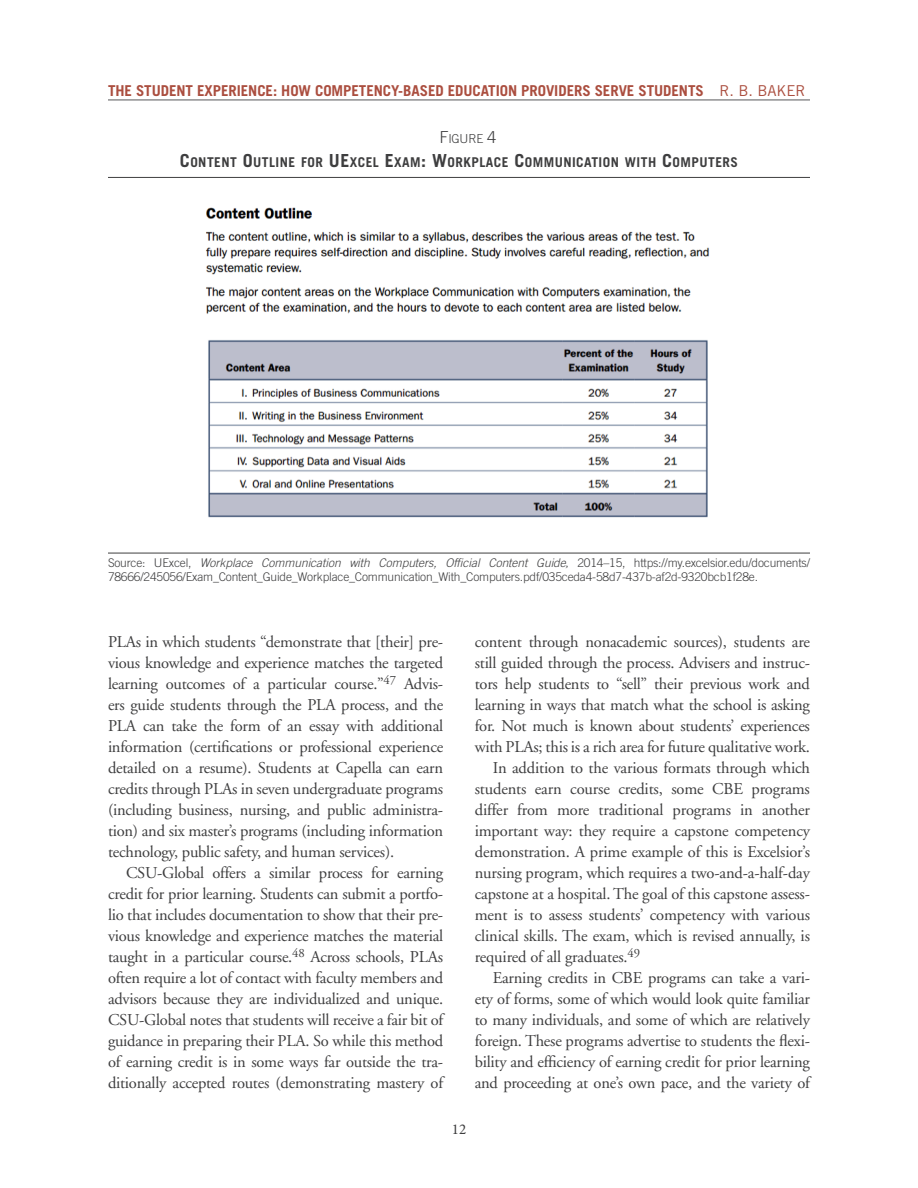
<style>
.page{position:relative;width:918px;height:1188px;background:#fff}
.page>*{position:absolute;margin:0;border:0;box-sizing:border-box;transform-origin:0 0}
.Body_Text{font:16.5px/21px "Adobe Garamond";letter-spacing:-.015em;color:#3e3e3f;text-align:justify}
.Subhead_B{font:16.5px/21px "Adobe Garamond";letter-spacing:-.015em;color:#3e3e3f;text-align:justify}
.t1{font:700 15px "Trade Gothic";letter-spacing:-.005em;color:#ab4e3f}
.t2{font:15px "Minion Pro";color:#3e3e3f}
.Table_Title_2{font:700 13.5px "Trade Gothic";letter-spacing:.035em;color:#3e3e3f}
.Table_Title_1{font:300 12.3px "Trade Gothic";letter-spacing:-.02em;color:#3e3e3f}
.Table_Source{font:300 12px/14.4px "Trade Gothic";letter-spacing:-.015em;color:#3e3e3f}
.s1{font-weight:400}
.s2{font-size:16.5px}
.s3{font-size:18px}
.s4{font-style:italic}
.s5{font-family:"Adobe Garamond";font-weight:400;font-style:italic}
</style>
<div class="page">
<hr style="left:108px;top:100px;width:702px;height:1px;background:#57585a">
<hr style="left:108px;top:177px;width:702px;height:1px;background:#3e3e3f">
<hr style="left:108px;top:553px;width:702px;height:1px;background:#3e3e3f">
<img style="left:205px;top:207px;width:504px;height:311px">
<p class="t1" style="left:108px;top:82px;width:699px">THE STUDENT EXPERIENCE: HOW COMPETENCY-BASED EDUCATION PROVIDERS SERVE STUDENTS <span class="s1">R. B. BAKER</span></p>
<p class="Table_Title_1" style="left:440px;top:131px;width:58px"><span class="s2">F</span>IGURE <span class="s2">4</span></p>
<p class="Table_Title_2" style="left:180px;top:154px;width:560px"><span class="s3">C</span>ONTENT <span class="s3">O</span>UTLINE FOR <span class="s3">UE</span>XCEL <span class="s3">E</span>XAM<span class="s3">: W</span>ORKPLACE <span class="s3">C</span>OMMUNICATION WITH <span class="s3">C</span>OMPUTERS</p>
<p class="Table_Source" style="left:108px;top:555px;width:704px">Source: UExcel, <span class="s4">Workplace Communication with Computers, Official Content Guide</span><span class="s5">,</span> 2014–15, https://my.excelsior.edu/documents/<br>78666/245056/Exam_Content_Guide_Workplace_Communication_With_Computers.pdf/035ceda4-58d7-437b-af2d-9320bcb1f28e.</p>
<p class="Subhead_B" style="left:108px;top:631px;width:337px">PLAs in which students “demonstrate that [their] pre&shy;vious knowledge and experience matches the targeted learning outcomes of a particular course.”<sup>47</sup> Advis&shy;ers guide students through the PLA process, and the PLA can take the form of an essay with additional information (certifications or professional experience detailed on a resume). Students at Capella can earn credits through PLAs in seven undergraduate programs (including business, nursing, and public administra&shy;tion) and six master’s programs (including information technology, public safety, and human services).</p>
<p class="Body_Text" style="left:108px;top:862px;width:337px;text-indent:18px">CSU-Global offers a similar process for earning credit for prior learning. Students can submit a portfo&shy;lio that includes documentation to show that their pre&shy;vious knowledge and experience matches the material taught in a particular course.<sup>48</sup> Across schools, PLAs often require a lot of contact with faculty members and advisors because they are individualized and unique.<br>CSU-Global notes that students will receive a fair bit of guidance in preparing their PLA. So while this method of earning credit is in some ways far outside the tra&shy;ditionally accepted routes (demonstrating mastery of</p>
<p class="Body_Text" style="left:475px;top:631px;width:337px">content through nonacademic sources), students are still guided through the process. Advisers and instruc&shy;tors help students to “sell” their previous work and learning in ways that match what the school is asking for. Not much is known about students’ experiences with PLAs; this is a rich area for future qualitative work.</p>
<p class="Body_Text" style="left:475px;top:757px;width:337px;text-indent:18px">In addition to the various formats through which students earn course credits, some CBE programs differ from more traditional programs in another important way: they require a capstone competency demonstration. A prime example of this is Excelsior’s nursing program, which requires a two-and-a-half-day capstone at a hospital. The goal of this capstone assess&shy;ment is to assess students’ competency with various clinical skills. The exam, which is revised annually, is required of all graduates.<sup>49</sup></p>
<p class="Body_Text" style="left:475px;top:967px;width:337px;text-indent:18px">Earning credits in CBE programs can take a vari&shy;ety of forms, some of which would look quite familiar to many individuals, and some of which are relatively foreign. These programs advertise to students the flexi&shy;bility and efficiency of earning credit for prior learning and proceeding at one’s own pace, and the variety of</p>
<p class="t2" style="left:452px;top:1119px;width:16px">12</p>
</div>
